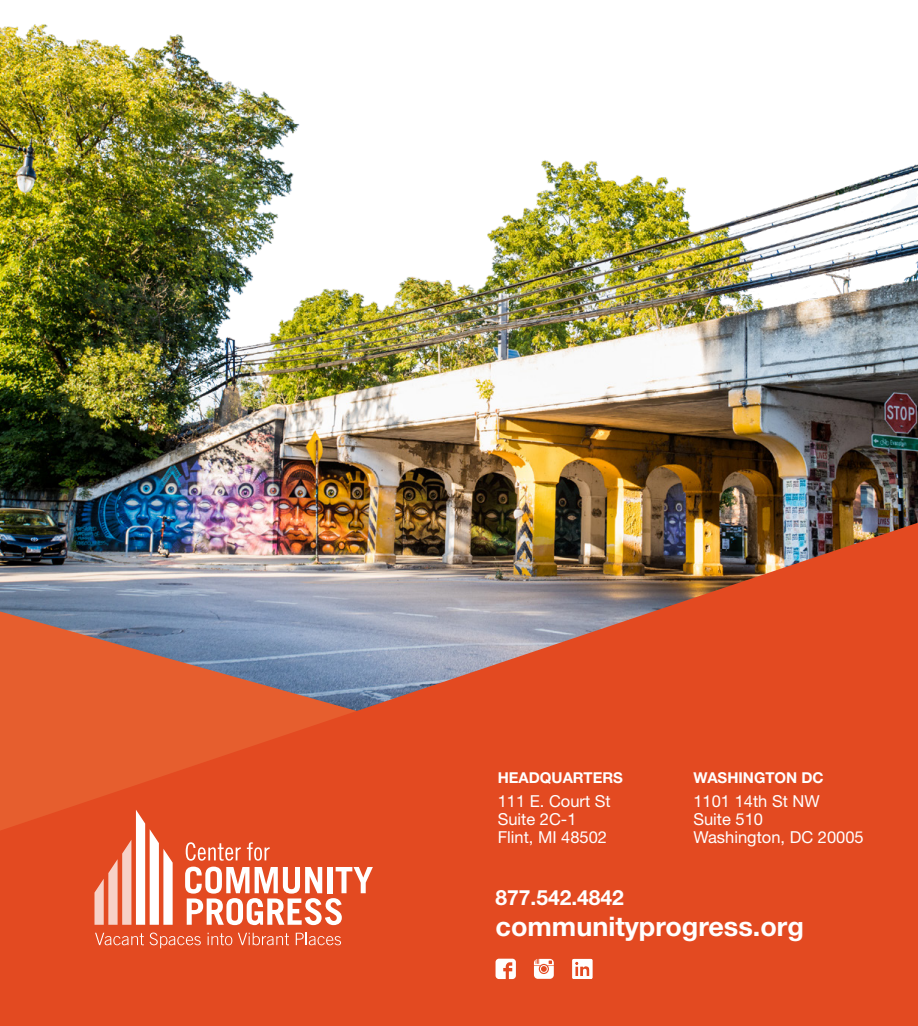
<style>
.page{position:relative;width:918px;height:1026px;background:#fff}
.page>*{position:absolute;margin:0;border:0;box-sizing:border-box;transform-origin:0 0}
.t1{font:700 27px "Helvetica Neue LT Std";color:#fff}
.t2{font:700 21px "Helvetica Neue LT Std";color:#fff}
.t3{font:16.5px/18px "Helvetica Neue LT Std";color:#fff}
.t4{font:700 15px "Helvetica Neue LT Std";color:#fff}
</style>
<div class="page">
<img style="left:0;top:24px;width:918px;height:499px">
<svg style="left:0;top:523px;width:918px;height:503px;fill:#e34a21"></svg>
<svg style="left:185px;top:867px;width:188px;height:58px"></svg>
<svg style="left:95px;top:810px;width:78px;height:115px"></svg>
<svg style="left:95px;top:933px;width:49px;height:12px"></svg>
<svg style="left:150px;top:933px;width:51px;height:15px"></svg>
<svg style="left:208px;top:933px;width:24px;height:12px"></svg>
<svg style="left:238px;top:933px;width:51px;height:12px"></svg>
<svg style="left:296px;top:933px;width:45px;height:12px"></svg>
<svg style="left:186px;top:842px;width:55px;height:19px"></svg>
<svg style="left:247px;top:842px;width:23px;height:19px"></svg>
<svg style="left:572px;top:959px;width:20px;height:20px"></svg>
<svg style="left:496px;top:959px;width:20px;height:20px"></svg>
<svg style="left:534px;top:959px;width:20px;height:20px"></svg>
<p class="t4" style="left:498px;top:768px;width:127px">HEADQUARTERS</p>
<p class="t3" style="left:498px;top:792px;width:115px">111 E. Court St<br>Suite 2C-1<br>Flint, MI 48502</p>
<p class="t4" style="left:693px;top:768px;width:132px">WASHINGTON DC</p>
<p class="t3" style="left:693px;top:792px;width:172px">1101 14th St NW<br>Suite 510<br>Washington, DC 20005</p>
<p class="t2" style="left:496px;top:885px;width:130px">877.542.4842</p>
<h1 class="t1" style="left:496px;top:910px;width:310px">communityprogress.org</h1>
</div>
